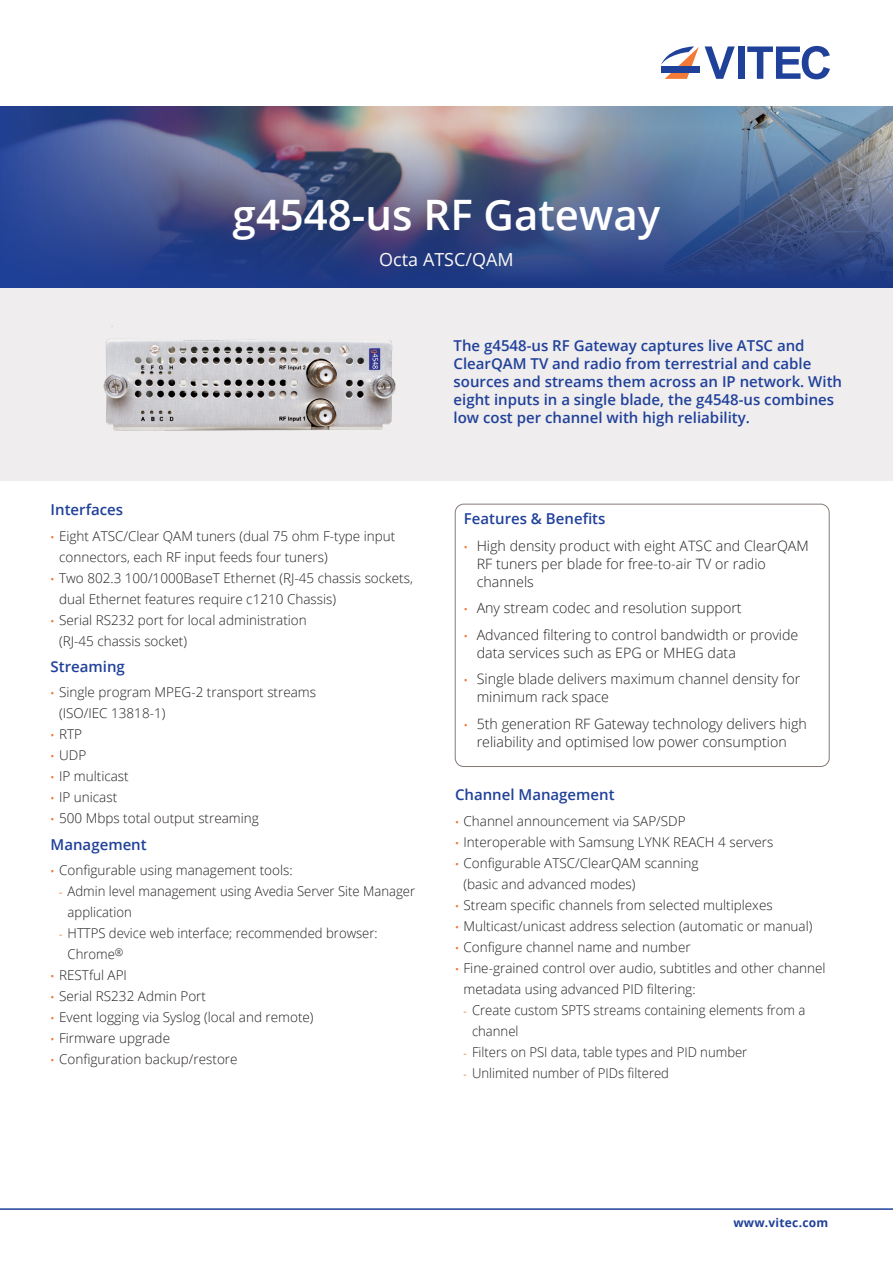
<style>
.page{position:relative;width:893px;height:1263px;background:#fff}
.page>*{position:absolute;margin:0;border:0;box-sizing:border-box;transform-origin:0 0}
.Paragraph_Style_5{font:600 42px "Open Sans";color:#fff}
.Brochure_subtitle{font:18px "Open Sans";color:#fefaf6}
.FrontPage_first_para{font:600 15px/18px "Open Sans";color:#20419a}
.Heading2{font:600 15px "Open Sans";color:#20419a}
.Features_BenefitsTitle{font:600 15px "Open Sans";color:#20419a}
.t1{font:300 14.25px/18px "Open Sans";color:#231f20}
.t2{font:300 13.5px/21px "Open Sans";color:#231f20}
.t3{font:700 12px "Open Sans";letter-spacing:.02em;color:#20419a}
.s1{font-weight:400;font-size:10.5px;color:#f37937}
</style>
<div class="page">
<svg style="left:747px;top:46px;width:83px;height:33px"></svg>
<div style="left:738px;top:46px;width:6px;height:33px;background:#20419a"></div>
<svg style="left:661px;top:46px;width:38px;height:33px"></svg>
<div style="left:661px;top:67px;width:38px;height:6px;background:#20419a"></div>
<svg style="left:705px;top:46px;width:30px;height:33px"></svg>
<img style="left:0;top:106px;width:893px;height:182px">
<div style="left:0;top:288px;width:893px;height:192px;background:#efeded"></div>
<img style="left:103px;top:339px;width:293px;height:92px">
<hr style="left:0;top:1208px;width:893px;height:2px;background:#20419a">
<div style="left:455px;top:504px;width:374px;height:263px;border:1px solid #867b76;border-radius:9px"></div>
<p class="Paragraph_Style_5" style="left:233px;top:186px;width:429px">g4548-us RF Gateway</p>
<p class="Brochure_subtitle" style="left:379px;top:248px;width:136px">Octa ATSC/QAM</p>
<p class="Heading2" style="left:51px;top:500px;width:74px">Interfaces</p>
<p class="t2" style="left:59px;top:525px;width:338px;text-indent:-9px"><span class="s1">•</span> Eight ATSC/Clear QAM tuners (dual 75 ohm F-type input connectors, each RF input feeds four tuners)</p>
<p class="t2" style="left:59px;top:567px;width:355px;text-indent:-9px"><span class="s1">•</span> Two 802.3 100/1000BaseT Ethernet (RJ-45 chassis sockets, dual Ethernet features require c1210 Chassis)</p>
<p class="t2" style="left:59px;top:609px;width:249px;text-indent:-9px"><span class="s1">•</span> Serial RS232 port for local administration (RJ-45 chassis socket)</p>
<p class="Heading2" style="left:51px;top:656px;width:76px">Streaming</p>
<p class="t2" style="left:59px;top:682px;width:259px;text-indent:-9px"><span class="s1">•</span> Single program MPEG-2 transport streams (ISO/IEC 13818-1)</p>
<p class="t2" style="left:51px;top:724px;width:33px"><span class="s1">•</span> RTP</p>
<p class="t2" style="left:51px;top:745px;width:37px"><span class="s1">•</span> UDP</p>
<p class="t2" style="left:51px;top:766px;width:80px"><span class="s1">•</span> IP multicast</p>
<p class="t2" style="left:51px;top:787px;width:68px"><span class="s1">•</span> IP unicast</p>
<p class="t2" style="left:51px;top:808px;width:210px"><span class="s1">•</span> 500 Mbps total output streaming</p>
<p class="Heading2" style="left:51px;top:834px;width:98px">Management</p>
<p class="t2" style="left:51px;top:859px;width:244px"><span class="s1">•</span> Configurable using management tools:</p>
<p class="t2" style="left:68px;top:880px;width:349px;text-indent:-9px"><span class="s1">-</span> Admin level management using Avedia Server Site Manager application</p>
<p class="t2" style="left:68px;top:922px;width:312px;text-indent:-9px"><span class="s1">-</span> HTTPS device web interface; recommended browser:<br>Chrome<sup>®</sup></p>
<p class="t2" style="left:51px;top:964px;width:78px"><span class="s1">•</span> RESTful API</p>
<p class="t2" style="left:51px;top:985px;width:157px"><span class="s1">•</span> Serial RS232 Admin Port</p>
<p class="t2" style="left:51px;top:1006px;width:265px"><span class="s1">•</span> Event logging via Syslog (local and remote)</p>
<p class="t2" style="left:51px;top:1027px;width:121px"><span class="s1">•</span> Firmware upgrade</p>
<p class="t2" style="left:51px;top:1048px;width:189px"><span class="s1">•</span> Configuration backup/restore</p>
<p class="FrontPage_first_para" style="left:454px;top:336px;width:390px">The g4548-us RF Gateway captures live ATSC and ClearQAM TV and radio from terrestrial and cable sources and streams them across an IP network. With eight inputs in a single blade, the g4548-us combines low cost per channel with high reliability.</p>
<p class="Features_BenefitsTitle" style="left:464px;top:509px;width:143px">Features &amp; Benefits</p>
<p class="t1" style="left:477px;top:536px;width:334px;text-indent:-13px"><span class="s1">•</span> High density product with eight ATSC and ClearQAM<br>RF tuners per blade for free-to-air TV or radio channels</p>
<p class="t1" style="left:464px;top:599px;width:279px"><span class="s1">•</span> Any stream codec and resolution support</p>
<p class="t1" style="left:477px;top:625px;width:323px;text-indent:-13px"><span class="s1">•</span> Advanced filtering to control bandwidth or provide data services such as EPG or MHEG data</p>
<p class="t1" style="left:477px;top:670px;width:325px;text-indent:-13px"><span class="s1">•</span> Single blade delivers maximum channel density for minimum rack space</p>
<p class="t1" style="left:464px;top:714px;width:344px;text-align:center"><span class="s1">•</span> 5th generation RF Gateway technology delivers high reliability and optimised low power consumption</p>
<p class="Heading2" style="left:455px;top:784px;width:161px">Channel Management</p>
<p class="t2" style="left:455px;top:810px;width:232px"><span class="s1">•</span> Channel announcement via SAP/SDP</p>
<p class="t2" style="left:455px;top:831px;width:320px"><span class="s1">•</span> Interoperable with Samsung LYNK REACH 4 servers</p>
<p class="t2" style="left:463px;top:852px;width:237px;text-indent:-9px"><span class="s1">•</span> Configurable ATSC/ClearQAM scanning (basic and advanced modes)</p>
<p class="t2" style="left:455px;top:894px;width:319px"><span class="s1">•</span> Stream specific channels from selected multiplexes</p>
<p class="t2" style="left:455px;top:915px;width:359px"><span class="s1">•</span> Multicast/unicast address selection (automatic or manual)</p>
<p class="t2" style="left:455px;top:936px;width:237px"><span class="s1">•</span> Configure channel name and number</p>
<p class="t2" style="left:463px;top:957px;width:364px;text-indent:-9px"><span class="s1">•</span> Fine-grained control over audio, subtitles and other channel metadata using advanced PID filtering:</p>
<p class="t2" style="left:472px;top:999px;width:335px;text-indent:-9px"><span class="s1">-</span> Create custom SPTS streams containing elements from a channel</p>
<p class="t2" style="left:463px;top:1041px;width:285px"><span class="s1">-</span> Filters on PSI data, table types and PID number</p>
<p class="t2" style="left:463px;top:1062px;width:207px"><span class="s1">-</span> Unlimited number of PIDs filtered</p>
<p class="t3" style="left:733px;top:1214px;width:96px">www.vitec.com</p>
</div>
